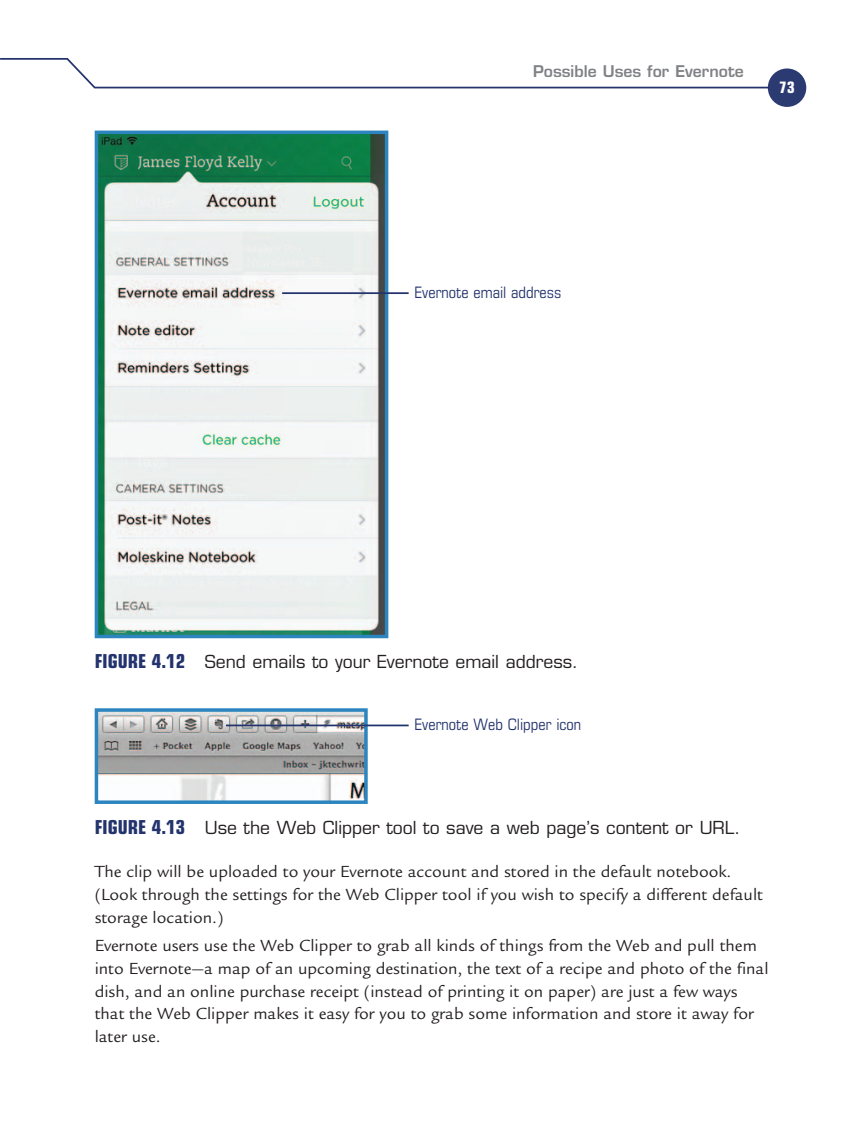
<style>
.page{position:relative;width:860px;height:1142px;background:#fff}
.page>*{position:absolute;margin:0;border:0;box-sizing:border-box;transform-origin:0 0}
.t1{font:17.5px/22.8px "Legacy Sans Std";color:#231f20}
.t2{font:17.5px "Eurostile LT Std";color:#231f20}
.t3{font:condensed 15.75px "Eurostile LT Std";color:#23336d}
.t4{font:600 15.75px "Eurostile LT Std";color:#808285}
.t5{font:700 condensed 15.75px "Eurostile LT Std";color:#fff}
.s1{font-weight:700;font-stretch:condensed;font-size:19.25px;color:#23336d}
</style>
<div class="page">
<div style="left:767px;top:68px;width:39px;height:39px;background:#2b3b72;border-radius:50%"></div>
<svg style="left:0;top:58px;width:770px;height:31px"></svg>
<img style="left:100px;top:136px;width:283px;height:497px">
<div style="left:95px;top:131px;width:293px;height:507px;border:4px solid #2c85bf"></div>
<img style="left:100px;top:713px;width:262px;height:86px">
<div style="left:95px;top:708px;width:272px;height:96px;border:4px solid #2c85bf"></div>
<hr style="left:282px;top:292px;width:126px;height:2px;background:#23336d">
<hr style="left:226px;top:724px;width:182px;height:2px;background:#23336d">
<p class="t4" style="left:533px;top:65px;width:212px">Possible Uses for Evernote</p>
<p class="t5" style="left:779px;top:81px;width:17px">73</p>
<p class="t3" style="left:414px;top:286px;width:149px">Evernote email address</p>
<p class="t2" style="left:95px;top:655px;width:485px"><span class="s1">FIGURE 4.12</span> Send emails to your Evernote email address.</p>
<p class="t3" style="left:414px;top:718px;width:168px">Evernote Web Clipper icon</p>
<p class="t2" style="left:95px;top:820px;width:647px"><span class="s1">FIGURE 4.13</span> Use the Web Clipper tool to save a web page’s content or URL.</p>
<p class="t1" style="left:95px;top:862px;width:669px">The clip will be uploaded to your Evernote account and stored in the default notebook. (Look through the settings for the Web Clipper tool if you wish to specify a different default storage location.)</p>
<p class="t1" style="left:95px;top:936px;width:675px">Evernote users use the Web Clipper to grab all kinds of things from the Web and pull them into Evernote—a map of an upcoming destination, the text of a recipe and photo of the final dish, and an online purchase receipt (instead of printing it on paper) are just a few ways that the Web Clipper makes it easy for you to grab some information and store it away for later use.</p>
</div>
